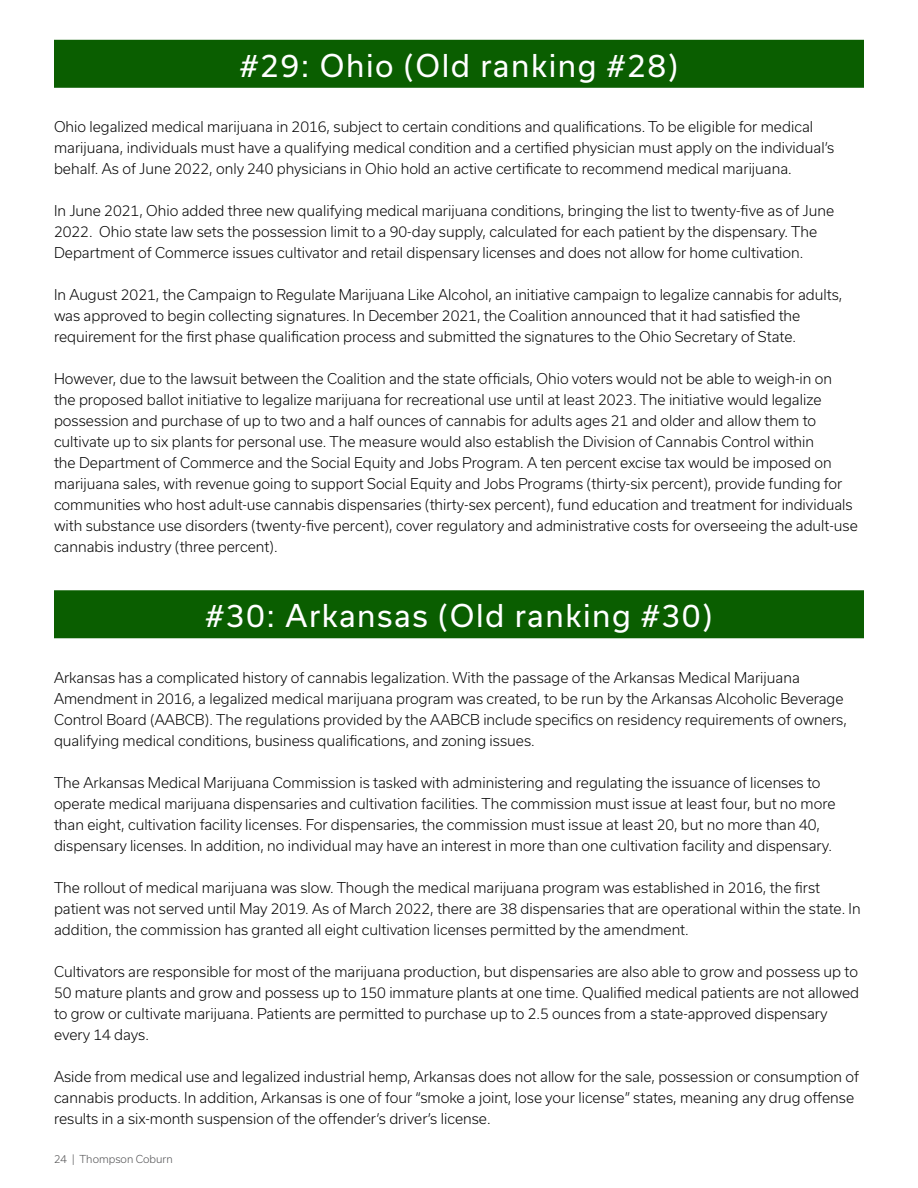
<style>
.page{position:relative;width:918px;height:1188px;background:#fff}
.page>*{position:absolute;margin:0;border:0;box-sizing:border-box;transform-origin:0 0}
.t1{font:30px "Usual";letter-spacing:.05em;color:#fff}
.t2{font:300 14.25px/21px "Usual";color:#000}
.t3{font:300 10.5px "Usual";color:#4d4d4f}
</style>
<div class="page">
<div style="left:54px;top:40px;width:810px;height:48px;background:#0a5e00"></div>
<div style="left:54px;top:590px;width:810px;height:48px;background:#0a5e00"></div>
<h1 class="t1" style="left:240px;top:48px;width:440px">#29: Ohio (Old ranking #28)</h1>
<p class="t2" style="left:54px;top:116px;width:782px">Ohio legalized medical marijuana in 2016, subject to certain conditions and qualifications. To be eligible for medical marijuana, individuals must have a qualifying medical condition and a certified physician must apply on the individual’s behalf. As of June 2022, only 240 physicians in Ohio hold an active certificate to recommend medical marijuana.</p>
<p class="t2" style="left:54px;top:200px;width:782px">In June 2021, Ohio added three new qualifying medical marijuana conditions, bringing the list to twenty-five as of June<br>2022. Ohio state law sets the possession limit to a 90-day supply, calculated for each patient by the dispensary. The<br>Department of Commerce issues cultivator and retail dispensary licenses and does not allow for home cultivation.</p>
<p class="t2" style="left:54px;top:284px;width:790px">In August 2021, the Campaign to Regulate Marijuana Like Alcohol, an initiative campaign to legalize cannabis for adults, was approved to begin collecting signatures. In December 2021, the Coalition announced that it had satisfied the requirement for the first phase qualification process and submitted the signatures to the Ohio Secretary of State.</p>
<p class="t2" style="left:54px;top:368px;width:805px">However, due to the lawsuit between the Coalition and the state officials, Ohio voters would not be able to weigh-in on<br>the proposed ballot initiative to legalize marijuana for recreational use until at least 2023. The initiative would legalize possession and purchase of up to two and a half ounces of cannabis for adults ages 21 and older and allow them to cultivate up to six plants for personal use. The measure would also establish the Division of Cannabis Control within<br>the Department of Commerce and the Social Equity and Jobs Program. A ten percent excise tax would be imposed on marijuana sales, with revenue going to support Social Equity and Jobs Programs (thirty-six percent), provide funding for communities who host adult-use cannabis dispensaries (thirty-sex percent), fund education and treatment for individuals with substance use disorders (twenty-five percent), cover regulatory and administrative costs for overseeing the adult-use cannabis industry (three percent).</p>
<h1 class="t1" style="left:206px;top:598px;width:508px">#30: Arkansas (Old ranking #30)</h1>
<p class="t2" style="left:54px;top:667px;width:795px">Arkansas has a complicated history of cannabis legalization. With the passage of the Arkansas Medical Marijuana Amendment in 2016, a legalized medical marijuana program was created, to be run by the Arkansas Alcoholic Beverage Control Board (AABCB). The regulations provided by the AABCB include specifics on residency requirements of owners, qualifying medical conditions, business qualifications, and zoning issues.</p>
<p class="t2" style="left:54px;top:772px;width:783px">The Arkansas Medical Marijuana Commission is tasked with administering and regulating the issuance of licenses to operate medical marijuana dispensaries and cultivation facilities. The commission must issue at least four, but no more than eight, cultivation facility licenses. For dispensaries, the commission must issue at least 20, but no more than 40, dispensary licenses. In addition, no individual may have an interest in more than one cultivation facility and dispensary.</p>
<p class="t2" style="left:54px;top:877px;width:808px">The rollout of medical marijuana was slow. Though the medical marijuana program was established in 2016, the first patient was not served until May 2019. As of March 2022, there are 38 dispensaries that are operational within the state. In addition, the commission has granted all eight cultivation licenses permitted by the amendment.</p>
<p class="t2" style="left:54px;top:961px;width:807px">Cultivators are responsible for most of the marijuana production, but dispensaries are also able to grow and possess up to 50 mature plants and grow and possess up to 150 immature plants at one time. Qualified medical patients are not allowed to grow or cultivate marijuana. Patients are permitted to purchase up to 2.5 ounces from a state-approved dispensary every 14 days.</p>
<p class="t2" style="left:54px;top:1066px;width:806px">Aside from medical use and legalized industrial hemp, Arkansas does not allow for the sale, possession or consumption of cannabis products. In addition, Arkansas is one of four “smoke a joint, lose your license” states, meaning any drug offense results in a six-month suspension of the offender’s driver’s license.</p>
<p class="t3" style="left:54px;top:1153px;width:120px">24 | Thompson Coburn</p>
</div>
